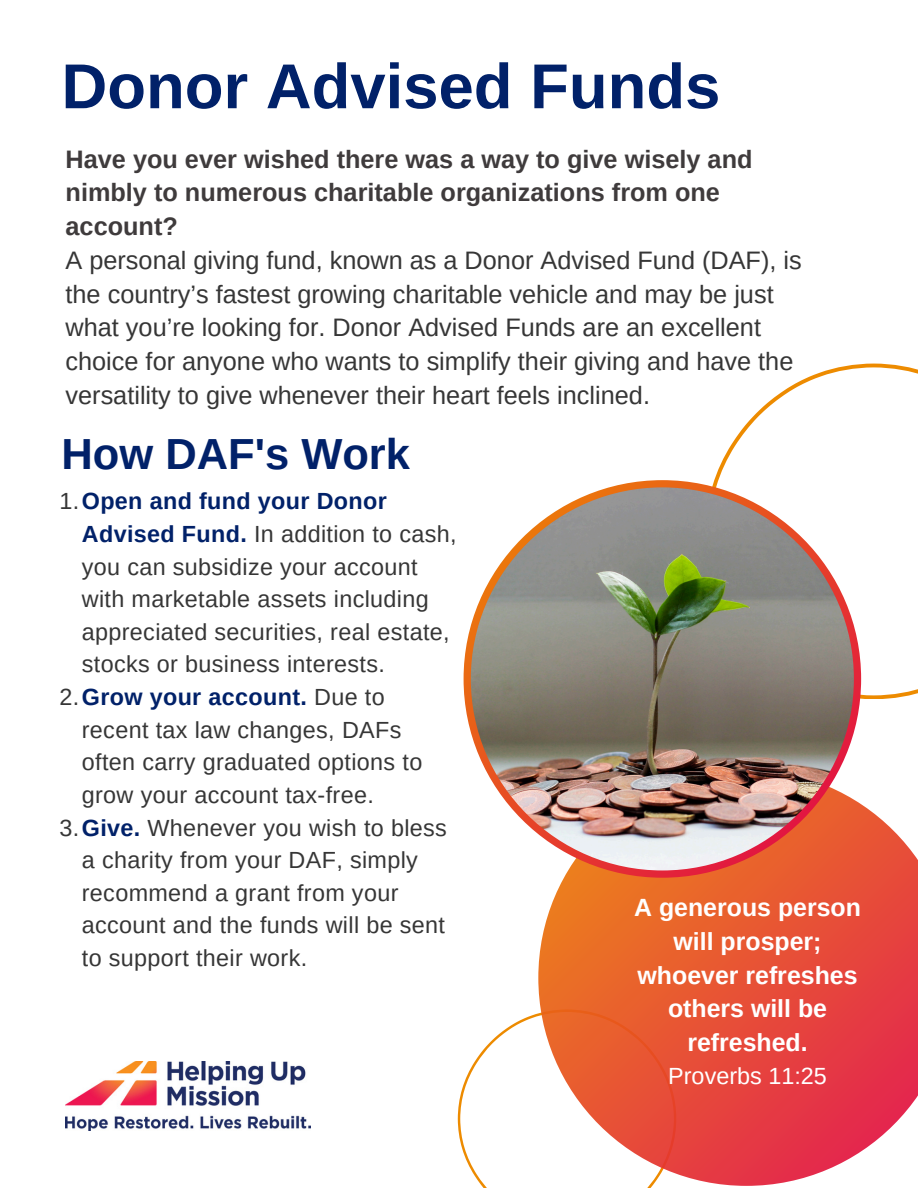
<style>
.page{position:relative;width:918px;height:1188px;background:#fff}
.page>*{position:absolute;margin:0;border:0;box-sizing:border-box;transform-origin:0 0}
.t1{font:700 63.45px "Arimo";color:#012169}
.t2{font:700 43.5px "Arimo";color:#012169}
.t3{font:25.35px/33.8px "Arimo";color:#363636}
.t4{font:700 25.35px/33.8px "Arimo";color:#3f3b3c}
.t5{font:700 24.9px/33.8px "Arimo";color:#fff;text-align:center}
.t6{font:23.4px/32.7px "Arimo";letter-spacing:.015em;color:#363636}
.t7{font:23.4px "Arimo";color:#fff}
.s1{font-weight:700;color:#012169}
</style>
<div class="page">
<svg style="left:714px;top:364px;width:204px;height:335px"></svg>
<svg style="left:458px;top:1013px;width:194px;height:175px"></svg>
<svg style="left:538px;top:804px;width:380px;height:382px;background:#ea6652"></svg>
<img style="left:464px;top:480px;width:397px;height:398px">
<img style="left:66px;top:1062px;width:245px;height:68px">
<p class="t1" style="left:61px;top:51px;width:660px">Donor Advised Funds</p>
<p class="t4" style="left:66px;top:142px;width:688px">Have you ever wished there was a way to give wisely and</p>
<p class="t4" style="left:66px;top:176px;width:656px">nimbly to numerous charitable organizations from one account?</p>
<h2 class="t3" style="left:66px;top:243px;width:738px">A personal giving fund, known as a Donor Advised Fund (DAF), is the country’s fastest growing charitable vehicle and may be just what you’re looking for. Donor Advised Funds are an excellent choice for anyone who wants to simplify their giving and have the versatility to give whenever their heart feels inclined.</h2>
<h1 class="t2" style="left:61px;top:429px;width:350px">How DAF's Work</h1>
<p class="t6" style="left:82px;top:485px;width:376px;text-indent:-22px">1.<span class="s1">Open and fund your Donor<br>Advised Fund.</span> In addition to cash, you can subsidize your account with marketable assets including appreciated securities, real estate, stocks or business interests.</p>
<p class="t6" style="left:82px;top:681px;width:342px;text-indent:-22px">2.<span class="s1">Grow your account.</span> Due to recent tax law changes, DAFs often carry graduated options to grow your account tax-free.</p>
<p class="t6" style="left:82px;top:811px;width:367px;text-indent:-22px">3.<span class="s1">Give.</span> Whenever you wish to bless a charity from your DAF, simply recommend a grant from your account and the funds will be sent to support their work.</p>
<p class="t5" style="left:634px;top:891px;width:228px">A generous person will prosper; whoever refreshes others will be refreshed.</p>
<p class="t7" style="left:668px;top:1063px;width:160px">Proverbs 11:25</p>
</div>
